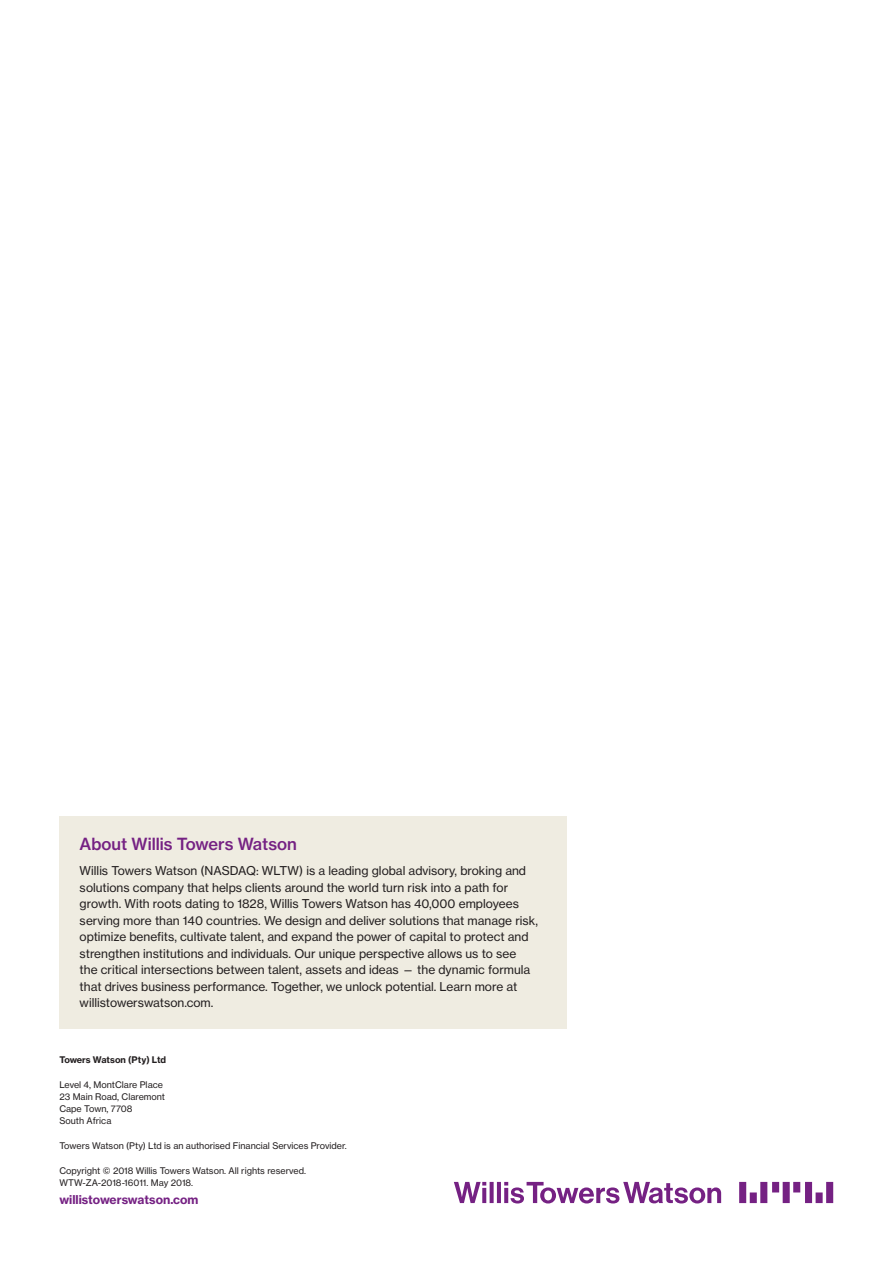
<style>
.page{position:relative;width:893px;height:1263px;background:#fff}
.page>*{position:absolute;margin:0;border:0;box-sizing:border-box;transform-origin:0 0}
.Subhead_1__11_13_Med{font:16.5px "N Haas Grotesk TX Std 65 Md";color:#752183}
.Body_text_black{font:12px/16.5px "N Haas Grotesk TX Std 55 Rg";color:#231f20}
.t1{font:12px "N Haas Grotesk TX Std 75 Bd";color:#752183}
.Body_text_black-2{font:9px "N Haas Grotesk TX Std 55 Rg";color:#231f20}
.Body_text_black-3{font:9px "N Haas Grotesk TX Std 75 Bd";color:#231f20}
</style>
<div class="page">
<svg style="left:454px;top:1182px;width:379px;height:21px"></svg>
<div style="left:59px;top:816px;width:508px;height:213px;background:#efece1"></div>
<p class="Subhead_1__11_13_Med" style="left:80px;top:833px;width:219px">About Willis Towers Watson</p>
<p class="Body_text_black" style="left:80px;top:862px;width:460px">Willis Towers Watson (NASDAQ: WLTW) is a leading global advisory, broking and solutions company that helps clients around the world turn risk into a path for growth. With roots dating to 1828, Willis Towers Watson has 40,000 employees serving more than 140 countries. We design and deliver solutions that manage risk, optimize benefits, cultivate talent, and expand the power of capital to protect and strengthen institutions and individuals. Our unique perspective allows us to see<br>the critical intersections between talent, assets and ideas — the dynamic formula that drives business performance. Together, we unlock potential. Learn more at willistowerswatson.com.</p>
<p class="Body_text_black-3" style="left:59px;top:1054px;width:108px">Towers Watson (Pty) Ltd</p>
<p class="Body_text_black-2" style="left:59px;top:1079px;width:105px">Level 4, MontClare Place</p>
<p class="Body_text_black-2" style="left:59px;top:1091px;width:107px">23 Main Road, Claremont</p>
<p class="Body_text_black-2" style="left:59px;top:1103px;width:75px">Cape Town, 7708</p>
<p class="Body_text_black-2" style="left:59px;top:1115px;width:54px">South Africa</p>
<p class="Body_text_black-2" style="left:59px;top:1140px;width:289px">Towers Watson (Pty) Ltd is an authorised Financial Services Provider.</p>
<p class="Body_text_black-2" style="left:59px;top:1165px;width:248px">Copyright © 2018 Willis Towers Watson. All rights reserved.</p>
<p class="Body_text_black-2" style="left:59px;top:1177px;width:135px">WTW-ZA-2018-16011. May 2018.</p>
<p class="t1" style="left:59px;top:1191px;width:141px">willistowerswatson.com</p>
</div>
